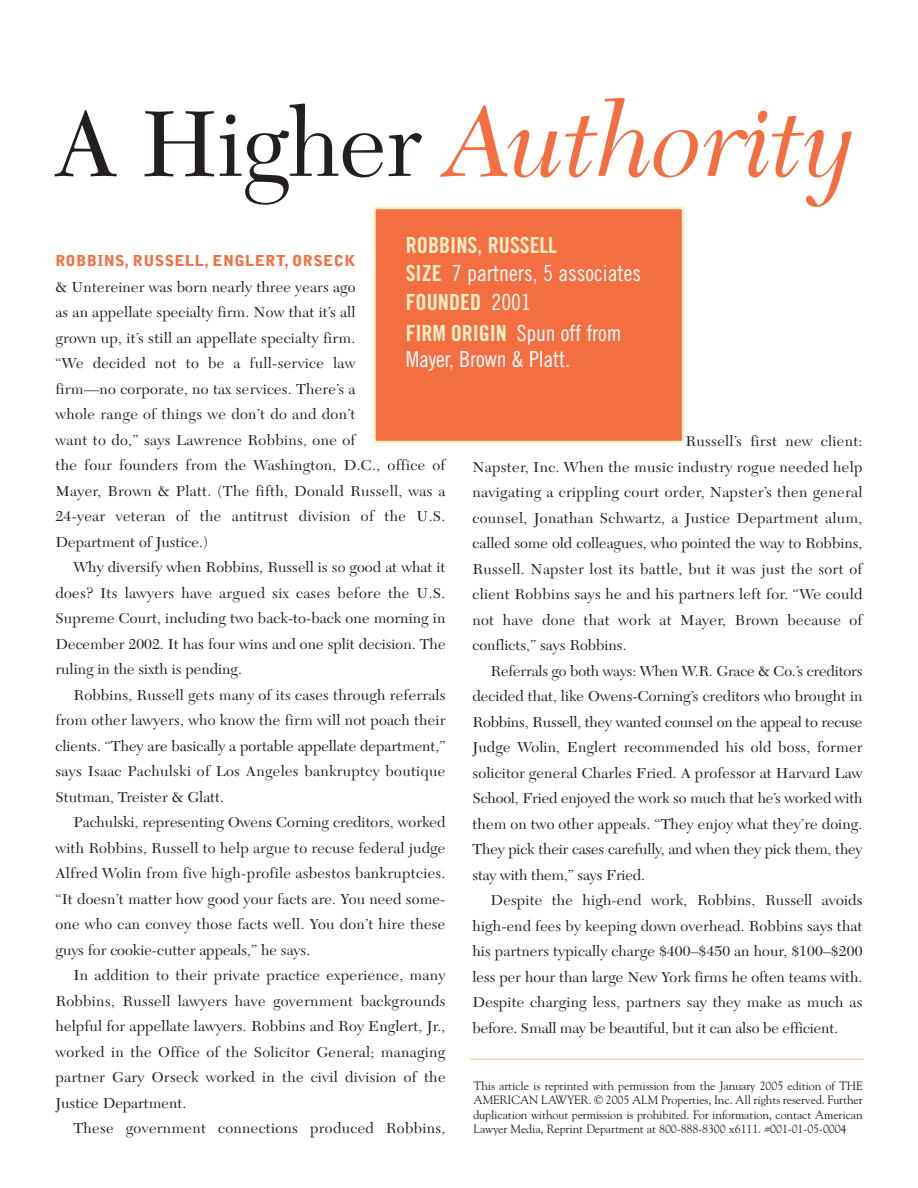
<style>
.page{position:relative;width:918px;height:1188px;background:#fff}
.page>*{position:absolute;margin:0;border:0;box-sizing:border-box;transform-origin:0 0}
.t1{font:italic 105px "New Caledonia";letter-spacing:-.01em;color:#f36f42}
.t2{font:22.2px/25.5px "Trade Gothic Cond Eighteen";letter-spacing:-.01em;color:#fff}
.t3{font:22.2px "Trade Gothic Bold Cond Twenty";color:#fef0c6}
.t4{font:15px/25.5px "New Caledonia";letter-spacing:.015em;color:#231f20;text-align:justify;scale:1.04 1}
.t5{font:900 15px "Bell Gothic";letter-spacing:.025em;color:#f36f42}
.t6{font:12px/14.2px "Goudy";letter-spacing:-.01em;color:#231f20;text-align:justify}
.s1{font-style:normal;font-size:97.5px;color:#231f20}
.s2{font-family:"Trade Gothic Bold Cond Twenty";color:#fef0c6}
.s3{font-family:"Trade Gothic Cond Eighteen";color:#fff}
</style>
<div class="page">
<div style="left:375px;top:208px;width:308px;height:234px;background:#f36f42"></div>
<div style="left:374px;top:207px;width:310px;height:236px;border:2px solid #fef0c6"></div>
<hr style="left:470px;top:1059px;width:394px;height:1px;background:#f9b392">
<h1 class="t1" style="left:54px;top:98px;width:805px"><span class="s1">A Higher</span> Authority</h1>
<h2 class="t3" style="left:406px;top:237px;width:153px">ROBBINS, RUSSELL</h2>
<h2 class="t2" style="left:406px;top:262px;width:237px"><span class="s2">SIZE</span> 7 partners, 5 associates</h2>
<h2 class="t3" style="left:406px;top:293px;width:127px">FOUNDED <span class="s3">2001</span></h2>
<h2 class="t2" style="left:406px;top:322px;width:217px"><span class="s2">FIRM ORIGIN</span> Spun off from<br>Mayer, Brown &amp; Platt.</h2>
<p class="t5" style="left:56px;top:255px;width:302px">ROBBINS, RUSSELL, ENGLERT, ORSECK</p>
<p class="t4" style="left:56px;top:276px;width:377px;text-align:left">&amp; Untereiner was born nearly three years ago<br>as an appellate specialty firm. Now that it’s all<br>grown up, it’s still an appellate specialty firm.<br>“We decided not to be a full-service law<br>firm—no corporate, no tax services. There’s a<br>whole range of things we don’t do and don’t<br>want to do,” says Lawrence Robbins, one of<br>the four founders from the Washington, D.C., office of Mayer, Brown &amp; Platt. (The fifth, Donald Russell, was a 24-year veteran of the antitrust division of the U.S.<br>Department of Justice.)</p>
<p class="t4" style="left:56px;top:556px;width:377px;text-indent:18px">Why diversify when Robbins, Russell is so good at what it does? Its lawyers have argued six cases before the U.S.<br>Supreme Court, including two back-to-back one morning in December 2002. It has four wins and one split decision. The ruling in the sixth is pending.</p>
<p class="t4" style="left:56px;top:684px;width:377px;text-indent:18px">Robbins, Russell gets many of its cases through referrals from other lawyers, who know the firm will not poach their clients. “They are basically a portable appellate department,” says Isaac Pachulski of Los Angeles bankruptcy boutique Stutman, Treister &amp; Glatt.</p>
<p class="t4" style="left:56px;top:811px;width:377px;text-indent:18px">Pachulski, representing Owens Corning creditors, worked with Robbins, Russell to help argue to recuse federal judge Alfred Wolin from five high-profile asbestos bankruptcies. “It doesn’t matter how good your facts are. You need some&shy;one who can convey those facts well. You don’t hire these guys for cookie-cutter appeals,” he says.</p>
<p class="t4" style="left:56px;top:964px;width:377px;text-indent:18px">In addition to their private practice experience, many Robbins, Russell lawyers have government backgrounds helpful for appellate lawyers. Robbins and Roy Englert, Jr., worked in the Office of the Solicitor General; managing partner Gary Orseck worked in the civil division of the Justice Department.</p>
<p class="t4" style="left:73px;top:1117px;width:359px">These government connections produced Robbins,</p>
<p class="t4" style="left:473px;top:430px;width:377px;text-indent:213px">Russell’s first new client:<br>Napster, Inc. When the music industry rogue needed help navigating a crippling court order, Napster’s then general counsel, Jonathan Schwartz, a Justice Department alum, called some old colleagues, who pointed the way to Robbins, Russell. Napster lost its battle, but it was just the sort of client Robbins says he and his partners left for. “We could not have done that work at Mayer, Brown because of conflicts,” says Robbins.</p>
<p class="t4" style="left:473px;top:660px;width:377px;text-indent:18px">Referrals go both ways: When W.R. Grace &amp; Co.’s creditors decided that, like Owens-Corning’s creditors who brought in Robbins, Russell, they wanted counsel on the appeal to recuse Judge Wolin, Englert recommended his old boss, former solicitor general Charles Fried. A professor at Harvard Law School, Fried enjoyed the work so much that he’s worked with them on two other appeals. “They enjoy what they’re doing.<br>They pick their cases carefully, and when they pick them, they stay with them,” says Fried.</p>
<p class="t4" style="left:473px;top:889px;width:377px;text-indent:18px">Despite the high-end work, Robbins, Russell avoids high-end fees by keeping down overhead. Robbins says that his partners typically charge $400–$450 an hour, $100–$200 less per hour than large New York firms he often teams with.<br>Despite charging less, partners say they make as much as before. Small may be beautiful, but it can also be efficient.</p>
<p class="t6" style="left:473px;top:1080px;width:391px">This article is reprinted with permission from the January 2005 edition of THE AMERICAN LAWYER. © 2005 ALM Properties, Inc. All rights reserved. Further duplication without permission is prohibited. For information, contact American Lawyer Media, Reprint Department at 800-888-8300 x6111. #001-01-05-0004</p>
</div>
